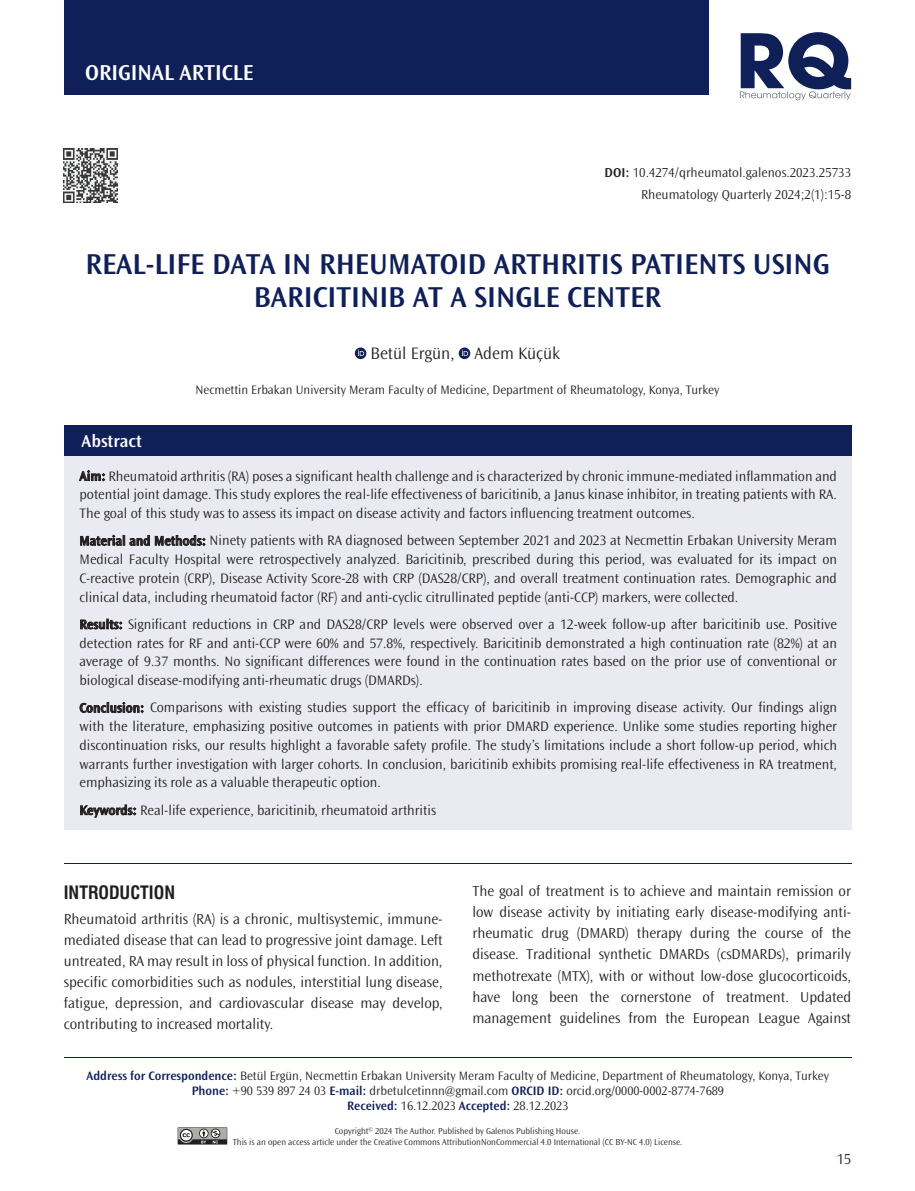
<style>
.page{position:relative;width:915px;height:1191px;background:#fff}
.page>*{position:absolute;margin:0;border:0;box-sizing:border-box;transform-origin:0 0}
._1__BAŞLIK{font:600 30px/33px "Ocean Sans Std";color:#0f2059;text-align:center}
.t1{font:600 22.5px "Ocean Sans Std";color:#fff}
.ANA_BASLIKLAR{font:18px "Swiss Condensed Bold Tr";color:#231f20}
.t2{font:600 18px "Ocean Sans Std";color:#fff}
.YAZARLAR{font:300 17.25px "Ocean Sans Std";color:#231f20}
.YAZI{font:300 15px/21px "Ocean Sans Std";color:#231f20;text-align:justify}
.OZET{font:300 14.25px/18.8px "Ocean Sans Std";color:#231f20;text-align:justify}
.DOİ{font:300 13.5px "Ocean Sans Std";color:#231f20}
.SAYFA_NO{font:300 13.5px "Ocean Sans Std";color:#231f20}
.YAZİSMA_ADRESİ_BOLUMU{font:300 12.75px "Ocean Sans Std";color:#231f20}
.KURUM{font:300 12.75px "Ocean Sans Std";color:#231f20}
.t3{font:300 9px/10.8px "Ocean Sans Std";color:#231f20;text-align:center}
.s1{font-weight:600}
.s2{font-weight:600;font-size:13.5px}
.s3{font-weight:600;color:#0f2059}
</style>
<div class="page">
<div style="left:64px;top:0;width:644px;height:95px;background:#0f2059"></div>
<svg style="left:739px;top:32px;width:111px;height:68px"></svg>
<svg style="left:178px;top:1127px;width:49px;height:17px"></svg>
<svg style="left:354px;top:347px;width:12px;height:12px"></svg>
<svg style="left:358px;top:350px;width:6px;height:6px"></svg>
<svg style="left:458px;top:347px;width:12px;height:12px"></svg>
<svg style="left:461px;top:350px;width:7px;height:6px"></svg>
<hr style="left:64px;top:863px;width:786px;height:1px;background:#0f2059">
<div style="left:65px;top:455px;width:786px;height:374px;background:#eaebf2"></div>
<div style="left:65px;top:425px;width:786px;height:30px;background:#0f2059"></div>
<hr style="left:64px;top:1057px;width:786px;height:1px;background:#0f2059">
<img style="left:64px;top:149px;width:53px;height:53px">
<h2 class="t1" style="left:85px;top:60px;width:170px">ORIGINAL ARTICLE</h2>
<p class="DOİ" style="left:604px;top:165px;width:248px"><span class="s1">DOI:</span> 10.4274/qrheumatol.galenos.2023.25733</p>
<p class="SAYFA_NO" style="left:641px;top:187px;width:211px">Rheumatology Quarterly 2024;2(1):15-8</p>
<p class="_1__BAŞLIK" style="left:85px;top:248px;width:745px">REAL-LIFE DATA IN RHEUMATOID ARTHRITIS PATIENTS USING<br>BARICITINIB AT A SINGLE CENTER</p>
<p class="YAZARLAR" style="left:370px;top:344px;width:191px">Betül Ergün, Adem Küçük</p>
<p class="t2" style="left:82px;top:431px;width:62px">Abstract</p>
<p class="KURUM" style="left:195px;top:382px;width:525px">Necmettin Erbakan University Meram Faculty of Medicine, Department of Rheumatology, Konya, Turkey</p>
<p class="OZET" style="left:79px;top:466px;width:758px"><span class="s2">Aim:</span> Rheumatoid arthritis (RA) poses a significant health challenge and is characterized by chronic immune-mediated inflammation and potential joint damage. This study explores the real-life effectiveness of baricitinib, a Janus kinase inhibitor, in treating patients with RA.<br>The goal of this study was to assess its impact on disease activity and factors influencing treatment outcomes.</p>
<p class="OZET" style="left:79px;top:531px;width:758px"><span class="s2">Material and Methods:</span> Ninety patients with RA diagnosed between September 2021 and 2023 at Necmettin Erbakan University Meram Medical Faculty Hospital were retrospectively analyzed. Baricitinib, prescribed during this period, was evaluated for its impact on C-reactive protein (CRP), Disease Activity Score-28 with CRP (DAS28/CRP), and overall treatment continuation rates. Demographic and clinical data, including rheumatoid factor (RF) and anti-cyclic citrullinated peptide (anti-CCP) markers, were collected.</p>
<p class="OZET" style="left:79px;top:615px;width:758px"><span class="s2">Results:</span> Significant reductions in CRP and DAS28/CRP levels were observed over a 12-week follow-up after baricitinib use. Positive detection rates for RF and anti-CCP were 60% and 57.8%, respectively. Baricitinib demonstrated a high continuation rate (82%) at an average of 9.37 months. No significant differences were found in the continuation rates based on the prior use of conventional or biological disease-modifying anti-rheumatic drugs (DMARDs).</p>
<p class="OZET" style="left:79px;top:698px;width:758px"><span class="s2">Conclusion:</span> Comparisons with existing studies support the efficacy of baricitinib in improving disease activity. Our findings align with the literature, emphasizing positive outcomes in patients with prior DMARD experience. Unlike some studies reporting higher discontinuation risks, our results highlight a favorable safety profile. The study’s limitations include a short follow-up period, which warrants further investigation with larger cohorts. In conclusion, baricitinib exhibits promising real-life effectiveness in RA treatment, emphasizing its role as a valuable therapeutic option.</p>
<p class="OZET" style="left:79px;top:800px;width:358px"><span class="s2">Keywords:</span> Real-life experience, baricitinib, rheumatoid arthritis</p>
<p class="ANA_BASLIKLAR" style="left:64px;top:881px;width:113px">INTRODUCTION</p>
<p class="YAZI" style="left:64px;top:909px;width:380px">Rheumatoid arthritis (RA) is a chronic, multisystemic, immune&shy;mediated disease that can lead to progressive joint damage. Left untreated, RA may result in loss of physical function. In addition, specific comorbidities such as nodules, interstitial lung disease, fatigue, depression, and cardiovascular disease may develop, contributing to increased mortality.</p>
<p class="YAZI" style="left:472px;top:881px;width:380px">The goal of treatment is to achieve and maintain remission or low disease activity by initiating early disease-modifying anti&shy;rheumatic drug (DMARD) therapy during the course of the disease. Traditional synthetic DMARDs (csDMARDs), primarily methotrexate (MTX), with or without low-dose glucocorticoids, have long been the cornerstone of treatment. Updated management guidelines from the European League Against</p>
<p class="YAZİSMA_ADRESİ_BOLUMU" style="left:87px;top:1069px;width:743px"><span class="s3">Address for Correspondence:</span> Betül Ergün, Necmettin Erbakan University Meram Faculty of Medicine, Department of Rheumatology, Konya, Turkey</p>
<p class="YAZİSMA_ADRESİ_BOLUMU" style="left:192px;top:1084px;width:533px"><span class="s3">Phone:</span> +90 539 897 24 03 <span class="s3">E-mail:</span> drbetulcetinnn@gmail.com <span class="s3">ORCID ID:</span> orcid.org/0000-0002-8774-7689</p>
<p class="YAZİSMA_ADRESİ_BOLUMU" style="left:347px;top:1099px;width:223px"><span class="s3">Received:</span> 16.12.2023 <span class="s3">Accepted:</span> 28.12.2023</p>
<p class="t3" style="left:232px;top:1125px;width:451px">Copyright<sup>©</sup> 2024 The Author. Published by Galenos Publishing House.<br>This is an open access article under the Creative Commons AttributionNonCommercial 4.0 International (CC BY-NC 4.0) License.</p>
<p class="YAZI" style="left:836px;top:1148px;width:16px">15</p>
</div>
